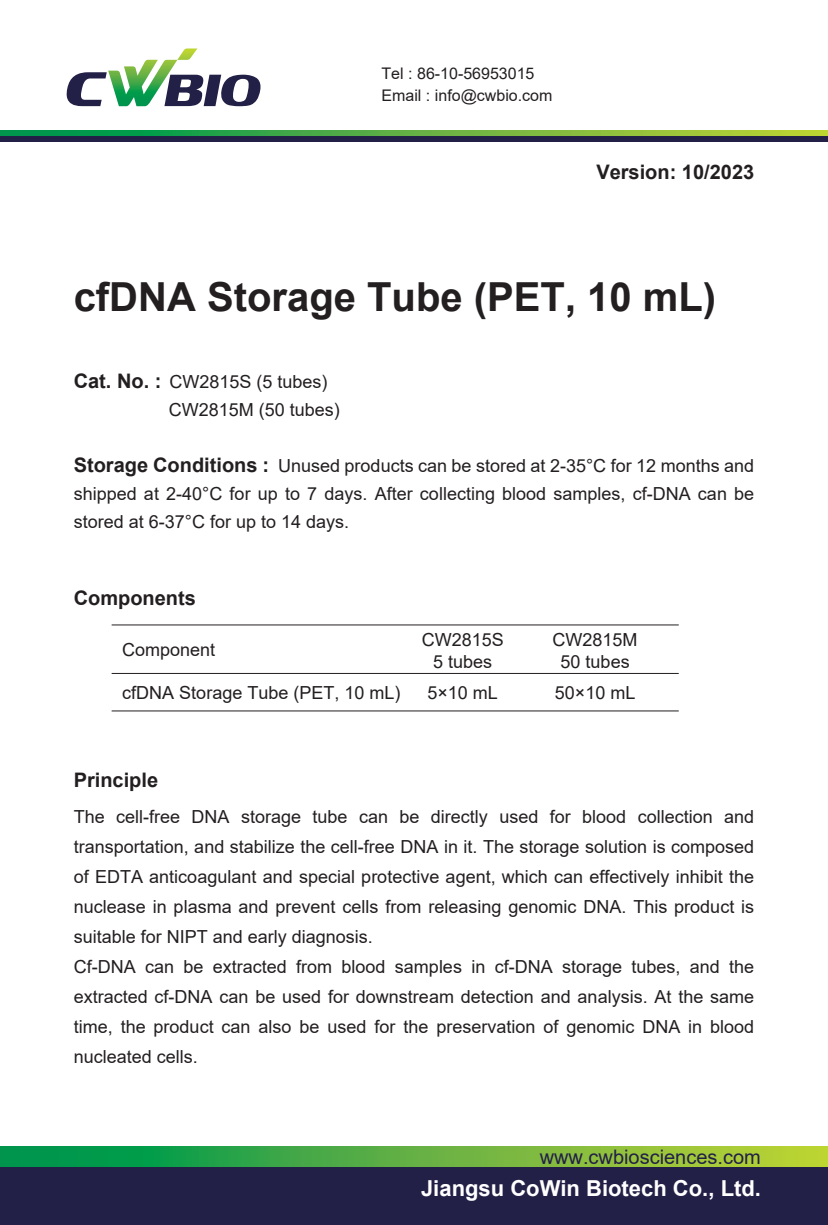
<style>
.page{position:relative;width:828px;height:1225px;background:#fff}
.page>*{position:absolute;margin:0;border:0;box-sizing:border-box;transform-origin:0 0}
.t1{font:700 40px "Arial";color:#231f20}
.t2{font:700 22px "Arial";color:#fff}
.t3{font:700 20px "Arial";color:#231f20}
.t4{font:20px "Arial";color:#232047}
.t5{font:18px/30px "Arial";color:#231f20}
.t6{font:16px/22px "Arial";color:#231f20}
.s1{font-weight:700;font-size:20px}
</style>
<div class="page">
<hr style="left:112px;top:624px;width:567px;height:1px;background:#231f20">
<hr style="left:112px;top:673px;width:567px;height:1px;background:#231f20">
<hr style="left:112px;top:710px;width:567px;height:1px;background:#231f20">
<svg style="left:0;top:130px;width:828px;height:6px;background:#5bb142"></svg>
<div style="left:0;top:136px;width:828px;height:6px;background:#232047"></div>
<div style="left:0;top:1165px;width:828px;height:60px;background:#232047"></div>
<svg style="left:0;top:1146px;width:828px;height:21px;background:#5ab142"></svg>
<svg style="left:66px;top:48px;width:195px;height:58px"></svg>
<p class="t6" style="left:381px;top:63px;width:172px">Tel : 86-10-56953015<br>Email : info@cwbio.com</p>
<p class="t3" style="left:596px;top:158px;width:159px">Version: 10/2023</p>
<h1 class="t1" style="left:74px;top:269px;width:644px">cfDNA Storage Tube (PET, 10 mL)</h1>
<p class="t5" style="left:169px;top:368px;width:173px;line-height:28px;text-indent:-95px"><span class="s1">Cat. No. :</span> CW2815S (5 tubes)<br>CW2815M (50 tubes)</p>
<p class="t5" style="left:74px;top:452px;width:682px;line-height:28px;text-align:justify"><span class="s1">Storage Conditions :</span> Unused products can be stored at 2-35°C for 12 months and shipped at 2-40°C for up to 7 days. After collecting blood samples, cf-DNA can be stored at 6-37°C for up to 14 days.</p>
<p class="t3" style="left:74px;top:584px;width:124px">Components</p>
<p class="t5" style="left:122px;top:634px;width:95px">Component</p>
<p class="t5" style="left:122px;top:677px;width:280px">cfDNA Storage Tube (PET, 10 mL)</p>
<p class="t5" style="left:422px;top:628px;width:84px;line-height:22px;text-align:center">CW2815S<br>5 tubes</p>
<p class="t5" style="left:427px;top:677px;width:72px">5×10 mL</p>
<p class="t5" style="left:552px;top:628px;width:87px;line-height:22px;text-align:center">CW2815M<br>50 tubes</p>
<p class="t5" style="left:555px;top:677px;width:82px">50×10 mL</p>
<p class="t3" style="left:74px;top:766px;width:86px">Principle</p>
<p class="t5" style="left:74px;top:801px;width:682px">The cell-free DNA storage tube can be directly used for blood collection and transportation, and stabilize the cell-free DNA in it. The storage solution is composed of EDTA anticoagulant and special protective agent, which can effectively inhibit the nuclease in plasma and prevent cells from releasing genomic DNA. This product is suitable for NIPT and early diagnosis.<br>Cf-DNA can be extracted from blood samples in cf-DNA storage tubes, and the extracted cf-DNA can be used for downstream detection and analysis. At the same time, the product can also be used for the preservation of genomic DNA in blood nucleated cells.</p>
<p class="t4" style="left:540px;top:1143px;width:223px">www.cwbiosciences.com</p>
<p class="t2" style="left:421px;top:1172px;width:341px">Jiangsu CoWin Biotech Co., Ltd.</p>
</div>
